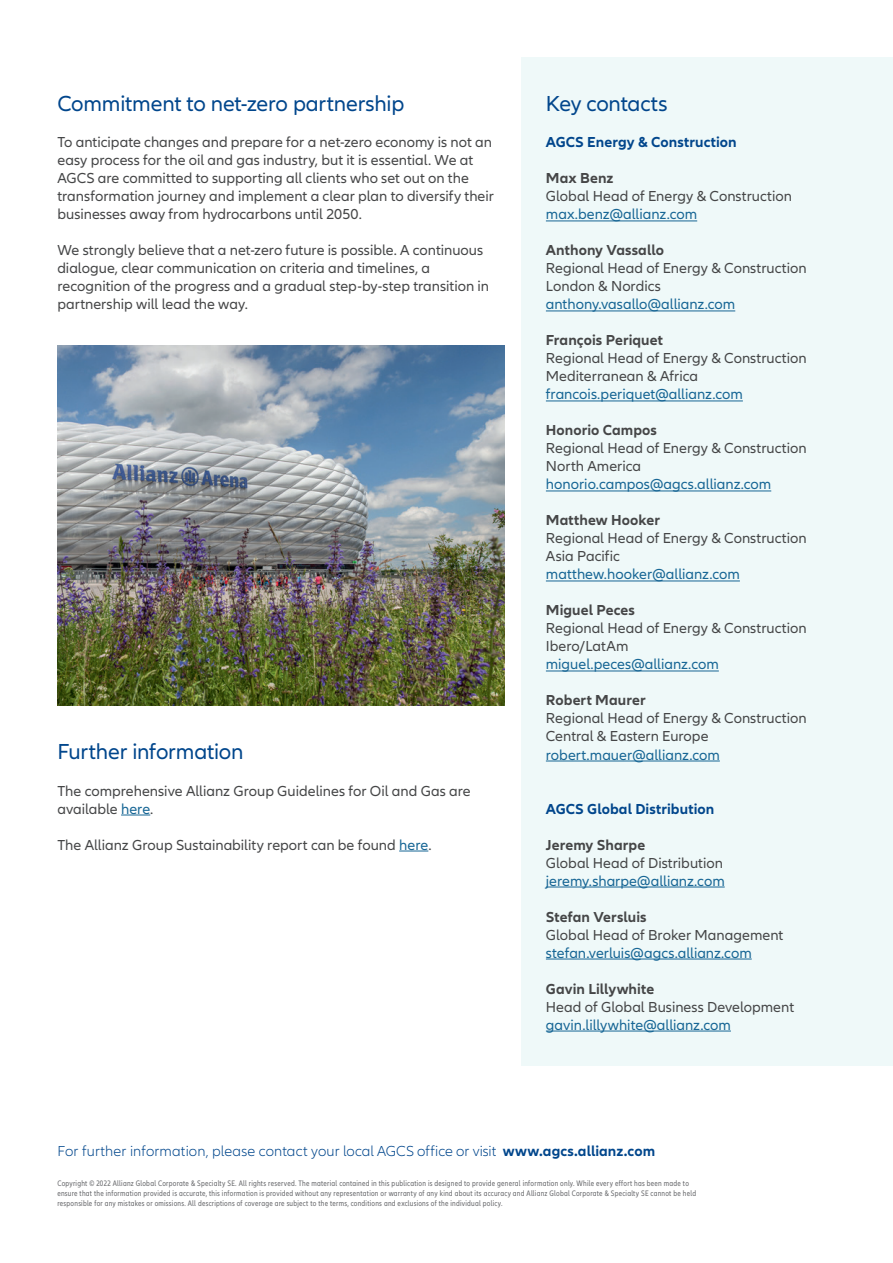
<style>
.page{position:relative;width:893px;height:1263px;background:#fff}
.page>*{position:absolute;margin:0;border:0;box-sizing:border-box;transform-origin:0 0}
.t1{font:22.5px "Allianz Neo";letter-spacing:-.01em;color:#01468c}
.t2{font:15px/18px "Allianz Neo";color:#454647}
.t3{font:15px "Allianz Neo";color:#176695}
.t4{font:700 15px "Allianz Neo";letter-spacing:.005em;color:#454647}
.t5{font:300 15px "Allianz Neo";letter-spacing:.005em;color:#01468c}
.t6{font:700 15px "Allianz Neo";letter-spacing:.005em;color:#01468c}
.t7{font:condensed 8.25px/9.9px "Allianz Neo";letter-spacing:.03em;color:#6c6d70}
.s1{color:#176695}
.s2{font-weight:700}
</style>
<div class="page">
<div style="left:521px;top:57px;width:372px;height:1008px;background:#eff9f9"></div>
<img style="left:57px;top:345px;width:447px;height:360px">
<svg style="left:121px;top:815px;width:29px;height:1px"></svg>
<svg style="left:399px;top:851px;width:29px;height:1px"></svg>
<hr style="left:546px;top:221px;width:151px;height:1px;background:#176695">
<hr style="left:546px;top:311px;width:189px;height:1px;background:#176695">
<hr style="left:546px;top:401px;width:197px;height:1px;background:#176695">
<hr style="left:546px;top:491px;width:225px;height:1px;background:#176695">
<hr style="left:546px;top:581px;width:194px;height:1px;background:#176695">
<hr style="left:546px;top:671px;width:173px;height:1px;background:#176695">
<hr style="left:546px;top:761px;width:174px;height:1px;background:#176695">
<hr style="left:546px;top:887px;width:179px;height:1px;background:#176695">
<hr style="left:546px;top:959px;width:206px;height:1px;background:#176695">
<hr style="left:546px;top:1031px;width:185px;height:1px;background:#176695">
<h1 class="t1" style="left:57px;top:90px;width:348px">Commitment to net-zero partnership</h1>
<p class="t2" style="left:57px;top:134px;width:438px">To anticipate changes and prepare for a net-zero economy is not an easy process for the oil and gas industry, but it is essential. We at AGCS are committed to supporting all clients who set out on the transformation journey and implement a clear plan to diversify their businesses away from hydrocarbons until 2050.</p>
<p class="t2" style="left:57px;top:242px;width:433px">We strongly believe that a net-zero future is possible. A continuous dialogue, clear communication on criteria and timelines, a recognition of the progress and a gradual step-by-step transition in partnership will lead the way.</p>
<h1 class="t1" style="left:57px;top:738px;width:188px">Further information</h1>
<p class="t2" style="left:57px;top:782px;width:415px">The comprehensive Allianz Group Guidelines for Oil and Gas are available <span class="s1">here</span>.</p>
<p class="t2" style="left:57px;top:836px;width:376px">The Allianz Group Sustainability report can be found <span class="s1">here</span>.</p>
<h1 class="t1" style="left:546px;top:90px;width:123px">Key contacts</h1>
<p class="t6" style="left:546px;top:134px;width:192px">AGCS Energy &amp; Construction</p>
<p class="t4" style="left:546px;top:170px;width:69px">Max Benz</p>
<p class="t2" style="left:546px;top:188px;width:248px">Global Head of Energy &amp; Construction</p>
<p class="t3" style="left:546px;top:206px;width:153px">max.benz@allianz.com</p>
<p class="t4" style="left:546px;top:242px;width:120px">Anthony Vassallo</p>
<p class="t2" style="left:546px;top:260px;width:262px">Regional Head of Energy &amp; Construction<br>London &amp; Nordics</p>
<p class="t3" style="left:546px;top:296px;width:191px">anthony.vasallo@allianz.com</p>
<p class="t4" style="left:546px;top:332px;width:119px">François Periquet</p>
<p class="t2" style="left:546px;top:350px;width:262px">Regional Head of Energy &amp; Construction<br>Mediterranean &amp; Africa</p>
<p class="t3" style="left:546px;top:386px;width:198px">francois.periquet@allianz.com</p>
<p class="t4" style="left:546px;top:422px;width:113px">Honorio Campos</p>
<p class="t2" style="left:546px;top:440px;width:262px">Regional Head of Energy &amp; Construction<br>North America</p>
<p class="t3" style="left:546px;top:476px;width:227px">honorio.campos@agcs.allianz.com</p>
<p class="t4" style="left:546px;top:512px;width:116px">Matthew Hooker</p>
<p class="t2" style="left:546px;top:530px;width:262px">Regional Head of Energy &amp; Construction<br>Asia Pacific</p>
<p class="t3" style="left:546px;top:566px;width:196px">matthew.hooker@allianz.com</p>
<p class="t4" style="left:546px;top:602px;width:91px">Miguel Peces</p>
<p class="t2" style="left:546px;top:620px;width:262px">Regional Head of Energy &amp; Construction<br>Ibero/LatAm</p>
<p class="t3" style="left:546px;top:656px;width:174px">miguel.peces@allianz.com</p>
<p class="t4" style="left:546px;top:692px;width:101px">Robert Maurer</p>
<p class="t2" style="left:546px;top:710px;width:262px">Regional Head of Energy &amp; Construction<br>Central &amp; Eastern Europe</p>
<p class="t3" style="left:546px;top:746px;width:175px">robert.mauer@allianz.com</p>
<p class="t6" style="left:546px;top:800px;width:170px">AGCS Global Distribution</p>
<p class="t4" style="left:546px;top:836px;width:101px">Jeremy Sharpe</p>
<p class="t2" style="left:546px;top:854px;width:179px">Global Head of Distribution</p>
<p class="t3" style="left:546px;top:872px;width:180px">jeremy.sharpe@allianz.com</p>
<p class="t4" style="left:546px;top:908px;width:102px">Stefan Versluis</p>
<p class="t2" style="left:546px;top:926px;width:239px">Global Head of Broker Management</p>
<p class="t3" style="left:546px;top:944px;width:207px">stefan.verluis@agcs.allianz.com</p>
<p class="t4" style="left:546px;top:980px;width:110px">Gavin Lillywhite</p>
<p class="t2" style="left:546px;top:998px;width:250px">Head of Global Business Development</p>
<p class="t3" style="left:546px;top:1016px;width:186px">gavin.lillywhite@allianz.com</p>
<p class="t5" style="left:57px;top:1142px;width:599px">For further information, please contact your local AGCS office or visit <span class="s2">www.agcs.allianz.com</span></p>
<p class="t7" style="left:57px;top:1178px;width:640px">Copyright © 2022 Allianz Global Corporate &amp; Specialty SE. All rights reserved. The material contained in this publication is designed to provide general information only. While every effort has been made to ensure that the information provided is accurate, this information is provided without any representation or warranty of any kind about its accuracy and Allianz Global Corporate &amp; Specialty SE cannot be held responsible for any mistakes or omissions. All descriptions of coverage are subject to the terms, conditions and exclusions of the individual policy.</p>
</div>
